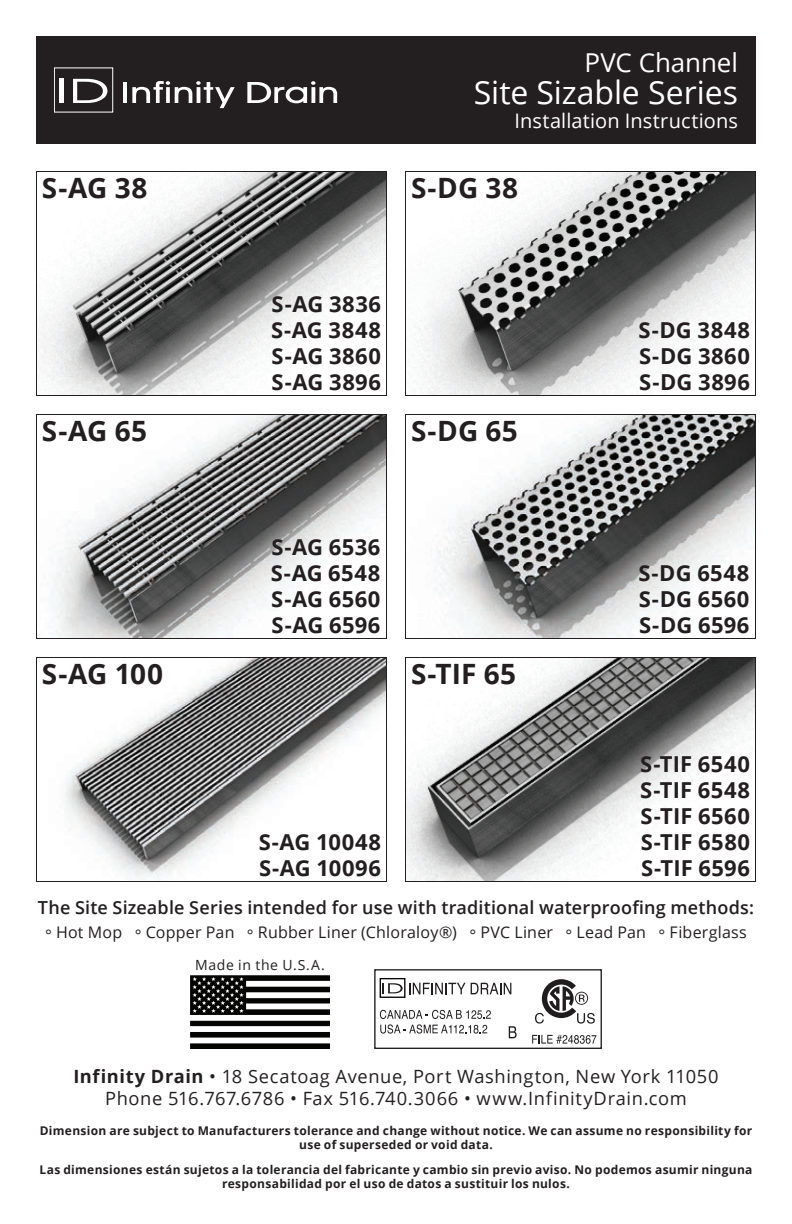
<style>
.page{position:relative;width:792px;height:1224px;background:#fff}
.page>*{position:absolute;margin:0;border:0;box-sizing:border-box;transform-origin:0 0}
.t1{font:32px "Open Sans";letter-spacing:-.005em;color:#fff}
.t2{font:700 28px "Open Sans";color:#231f20}
.t3{font:26px "Open Sans";letter-spacing:-.005em;color:#fff}
.t4{font:700 22px/26px "Open Sans";letter-spacing:.02em;color:#231f20;text-align:justify}
.t5{font:20px "Open Sans";letter-spacing:.005em;color:#fff}
.t6{font:18.2px/22px "Open Sans";letter-spacing:.035em;color:#231f20;text-align:center}
.t7{font:600 18px "Open Sans";letter-spacing:.01em;color:#231f20}
.t8{font:16px "Open Sans";letter-spacing:.015em;color:#231f20}
.t9{font:14px "Open Sans";letter-spacing:.045em;color:#231f20}
.t10{font:700 12px/14.4px "Open Sans";letter-spacing:.025em;color:#231f20;text-align:center}
.s1{font-weight:700}
</style>
<div class="page">
<div style="left:36px;top:36px;width:720px;height:108px;background:#231f20"></div>
<div style="left:54px;top:68px;width:59px;height:44px;border:1px solid #fff"></div>
<hr style="left:60px;top:79px;width:4px;height:24px;background:#fff">
<svg style="left:73px;top:79px;width:34px;height:24px"></svg>
<hr style="left:123px;top:82px;width:4px;height:21px;background:#fff">
<svg style="left:132px;top:81px;width:103px;height:27px"></svg>
<svg style="left:247px;top:81px;width:90px;height:22px"></svg>
<img style="left:407px;top:659px;width:347px;height:221px">
<div style="left:405px;top:657px;width:351px;height:225px;border:1px solid #231f20"></div>
<img style="left:38px;top:173px;width:347px;height:221px">
<div style="left:36px;top:171px;width:351px;height:225px;border:1px solid #231f20"></div>
<img style="left:65px;top:659px;width:320px;height:219px">
<div style="left:36px;top:657px;width:351px;height:225px;border:1px solid #231f20"></div>
<img style="left:407px;top:173px;width:347px;height:221px">
<div style="left:405px;top:171px;width:351px;height:225px;border:1px solid #231f20"></div>
<img style="left:430px;top:416px;width:324px;height:221px">
<div style="left:405px;top:414px;width:351px;height:225px;border:1px solid #231f20"></div>
<img style="left:52px;top:416px;width:333px;height:221px">
<div style="left:36px;top:414px;width:351px;height:225px;border:1px solid #231f20"></div>
<svg style="left:190px;top:975px;width:140px;height:74px"></svg>
<svg style="left:380px;top:1010px;width:111px;height:24px"></svg>
<svg style="left:532px;top:1035px;width:64px;height:9px"></svg>
<svg style="left:409px;top:983px;width:102px;height:11px"></svg>
<svg style="left:509px;top:1026px;width:8px;height:12px"></svg>
<svg style="left:535px;top:979px;width:60px;height:45px"></svg>
<div style="left:380px;top:978px;width:25px;height:20px;border:1px solid #040503"></div>
<svg style="left:382px;top:983px;width:21px;height:10px"></svg>
<div style="left:374px;top:969px;width:228px;height:80px;border:1px solid #201d1e"></div>
<h3 class="t3" style="left:585px;top:45px;width:155px">PVC Channel</h3>
<h1 class="t1" style="left:474px;top:70px;width:266px">Site Sizable Series</h1>
<h3 class="t5" style="left:514px;top:107px;width:225px">Installation Instructions</h3>
<h2 class="t2" style="left:42px;top:168px;width:107px">S-AG 38</h2>
<h2 class="t2" style="left:411px;top:168px;width:109px">S-DG 38</h2>
<h3 class="t4" style="left:271px;top:290px;width:111px">S-AG 3836<br>S-AG 3848<br>S-AG 3860<br>S-AG 3896</h3>
<h3 class="t4" style="left:639px;top:316px;width:113px">S-DG 3848<br>S-DG 3860<br>S-DG 3896</h3>
<h2 class="t2" style="left:42px;top:411px;width:107px">S-AG 65</h2>
<h2 class="t2" style="left:411px;top:411px;width:108px">S-DG 65</h2>
<h3 class="t4" style="left:271px;top:533px;width:111px">S-AG 6536<br>S-AG 6548<br>S-AG 6560<br>S-AG 6596</h3>
<h3 class="t4" style="left:638px;top:559px;width:113px">S-DG 6548<br>S-DG 6560<br>S-DG 6596</h3>
<h2 class="t2" style="left:42px;top:654px;width:122px">S-AG 100</h2>
<h2 class="t2" style="left:411px;top:654px;width:107px">S-TIF 65</h2>
<h3 class="t4" style="left:259px;top:828px;width:124px">S-AG 10048<br>S-AG 10096</h3>
<h3 class="t4" style="left:640px;top:750px;width:111px">S-TIF 6540<br>S-TIF 6548<br>S-TIF 6560<br>S-TIF 6580<br>S-TIF 6596</h3>
<h3 class="t7" style="left:38px;top:895px;width:718px">The Site Sizeable Series intended for use with traditional waterproofing methods:</h3>
<h3 class="t8" style="left:45px;top:921px;width:703px">° Hot Mop ° Copper Pan ° Rubber Liner (Chloraloy®) ° PVC Liner ° Lead Pan ° Fiberglass</h3>
<p class="t9" style="left:195px;top:955px;width:131px">Made in the U.S.A.</p>
<h3 class="t6" style="left:73px;top:1065px;width:647px"><span class="s1">Infinity Drain</span> • 18 Secatoag Avenue, Port Washington, New York 11050<br>Phone 516.767.6786 • Fax 516.740.3066 • www.InfinityDrain.com</h3>
<p class="t10" style="left:40px;top:1123px;width:714px">Dimension are subject to Manufacturers tolerance and change without notice. We can assume no responsibility for use of superseded or void data.</p>
<p class="t10" style="left:40px;top:1162px;width:714px">Las dimensiones están sujetos a la tolerancia del fabricante y cambio sin previo aviso. No podemos asumir ninguna responsabilidad por el uso de datos a sustituir los nulos.</p>
</div>
